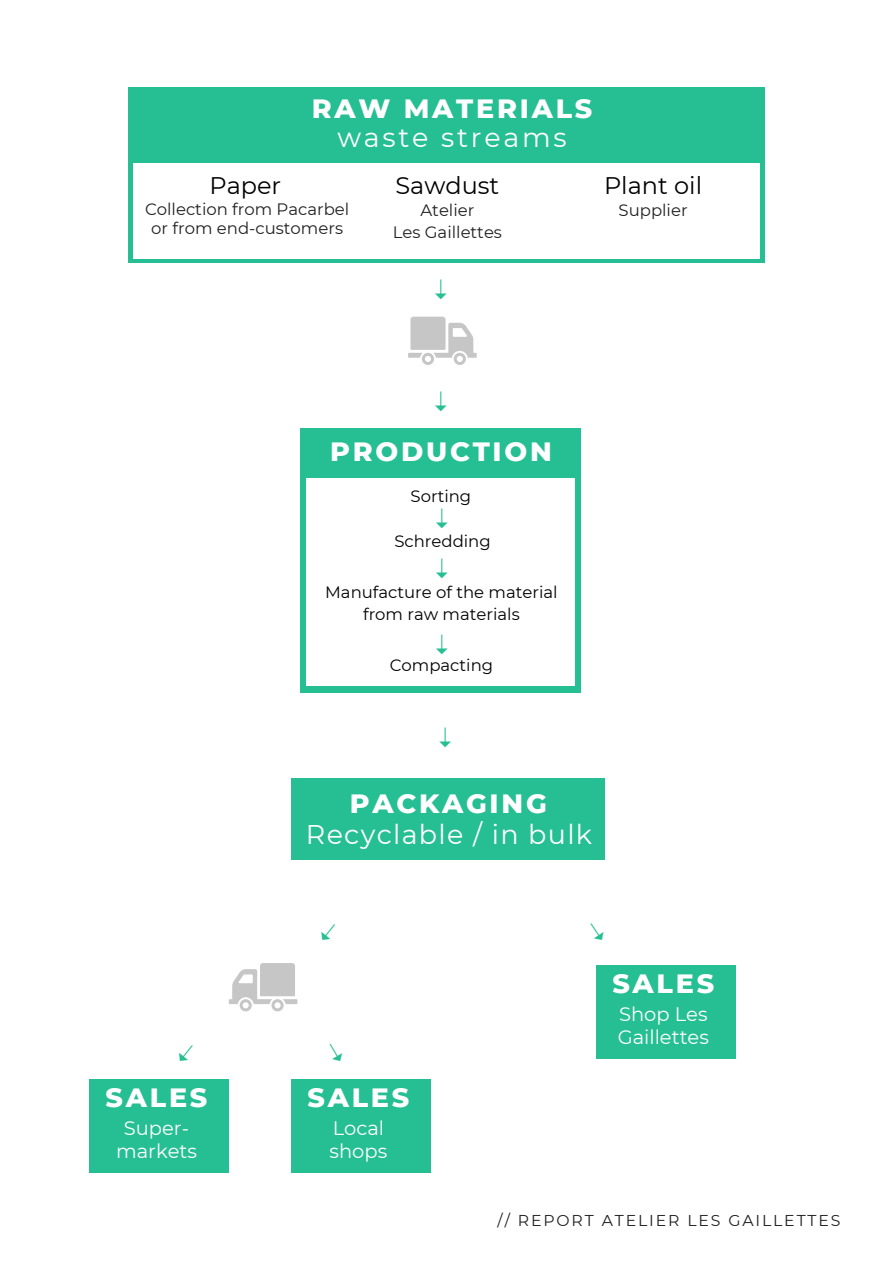
<style>
.page{position:relative;width:893px;height:1264px;background:#fff}
.page>*{position:absolute;margin:0;border:0;box-sizing:border-box;transform-origin:0 0}
.t1{font:800 27px "Montserrat";letter-spacing:.1em;color:#fff}
.t2{font:27px "Montserrat";letter-spacing:.05em;color:#fff}
.t3{font:27px "Montserrat";letter-spacing:.1em;color:#fff}
.t4{font:27px "DejaVu Sans";color:#26bf93}
.t5{font:24px "Montserrat";color:#000}
.t6{font:19.5px/22.5px "Montserrat";color:#fff}
.t7{font:16.5px/19px "Montserrat";color:#202020;text-align:center}
.t8{font:16.5px/22.5px "Montserrat";color:#000;text-align:center}
.t9{font:15.75px "Montserrat";letter-spacing:.12em;color:#202020}
</style>
<div class="page">
<svg style="left:408px;top:317px;width:68px;height:48px"></svg>
<div style="left:128px;top:87px;width:636px;height:175px;background:#26bf93"></div>
<div style="left:133px;top:163px;width:626px;height:96px;background:#fff"></div>
<div style="left:300px;top:428px;width:280px;height:264px;background:#26bf93"></div>
<div style="left:306px;top:478px;width:268px;height:207px;background:#fff"></div>
<svg style="left:229px;top:963px;width:68px;height:48px"></svg>
<div style="left:89px;top:1079px;width:139px;height:93px;background:#26bf93"></div>
<div style="left:291px;top:778px;width:314px;height:81px;background:#26bf93"></div>
<div style="left:291px;top:1079px;width:139px;height:93px;background:#26bf93"></div>
<div style="left:596px;top:965px;width:139px;height:93px;background:#26bf93"></div>
<p class="t1" style="left:312px;top:92px;width:282px">RAW MATERIALS</p>
<p class="t3" style="left:337px;top:121px;width:231px">waste streams</p>
<p class="t5" style="left:209px;top:171px;width:73px">Paper</p>
<p class="t7" style="left:145px;top:200px;width:206px">Collection from Pacarbel or from end-customers</p>
<p class="t5" style="left:395px;top:171px;width:105px">Sawdust</p>
<p class="t7" style="left:420px;top:200px;width:55px">Atelier</p>
<p class="t7" style="left:393px;top:223px;width:111px">Les Gaillettes</p>
<p class="t5" style="left:604px;top:171px;width:99px">Plant oil</p>
<p class="t7" style="left:618px;top:200px;width:70px">Supplier</p>
<p class="t4" style="left:457px;top:278px;width:24px;rotate:90deg">➝</p>
<p class="t4" style="left:457px;top:389px;width:24px;rotate:90deg">➝</p>
<p class="t1" style="left:330px;top:434px;width:223px">PRODUCTION</p>
<p class="t8" style="left:410px;top:484px;width:62px">Sorting</p>
<p class="t4" style="left:458px;top:507px;width:24px;rotate:90deg">➝</p>
<p class="t4" style="left:458px;top:557px;width:24px;rotate:90deg">➝</p>
<p class="t8" style="left:394px;top:529px;width:98px">Schredding</p>
<p class="t8" style="left:325px;top:580px;width:234px">Manufacture of the material from raw materials</p>
<p class="t8" style="left:389px;top:654px;width:105px">Compacting</p>
<p class="t4" style="left:458px;top:633px;width:24px;rotate:90deg">➝</p>
<p class="t4" style="left:462px;top:726px;width:24px;rotate:90deg">➝</p>
<p class="t1" style="left:350px;top:787px;width:198px">PACKAGING</p>
<p class="t2" style="left:306px;top:817px;width:288px">Recyclable / in bulk</p>
<p class="t1" style="left:106px;top:1081px;width:103px">SALES</p>
<p class="t6" style="left:124px;top:1116px;width:67px">Super-</p>
<p class="t6" style="left:116px;top:1139px;width:82px">markets</p>
<p class="t1" style="left:307px;top:1081px;width:103px">SALES</p>
<p class="t6" style="left:333px;top:1116px;width:53px">Local</p>
<p class="t6" style="left:329px;top:1139px;width:59px">shops</p>
<p class="t1" style="left:612px;top:967px;width:103px">SALES</p>
<p class="t6" style="left:617px;top:1002px;width:93px">Shop Les<br>Gaillettes</p>
<p class="t9" style="left:497px;top:1210px;width:344px">// REPORT ATELIER LES GAILLETTES</p>
</div>
